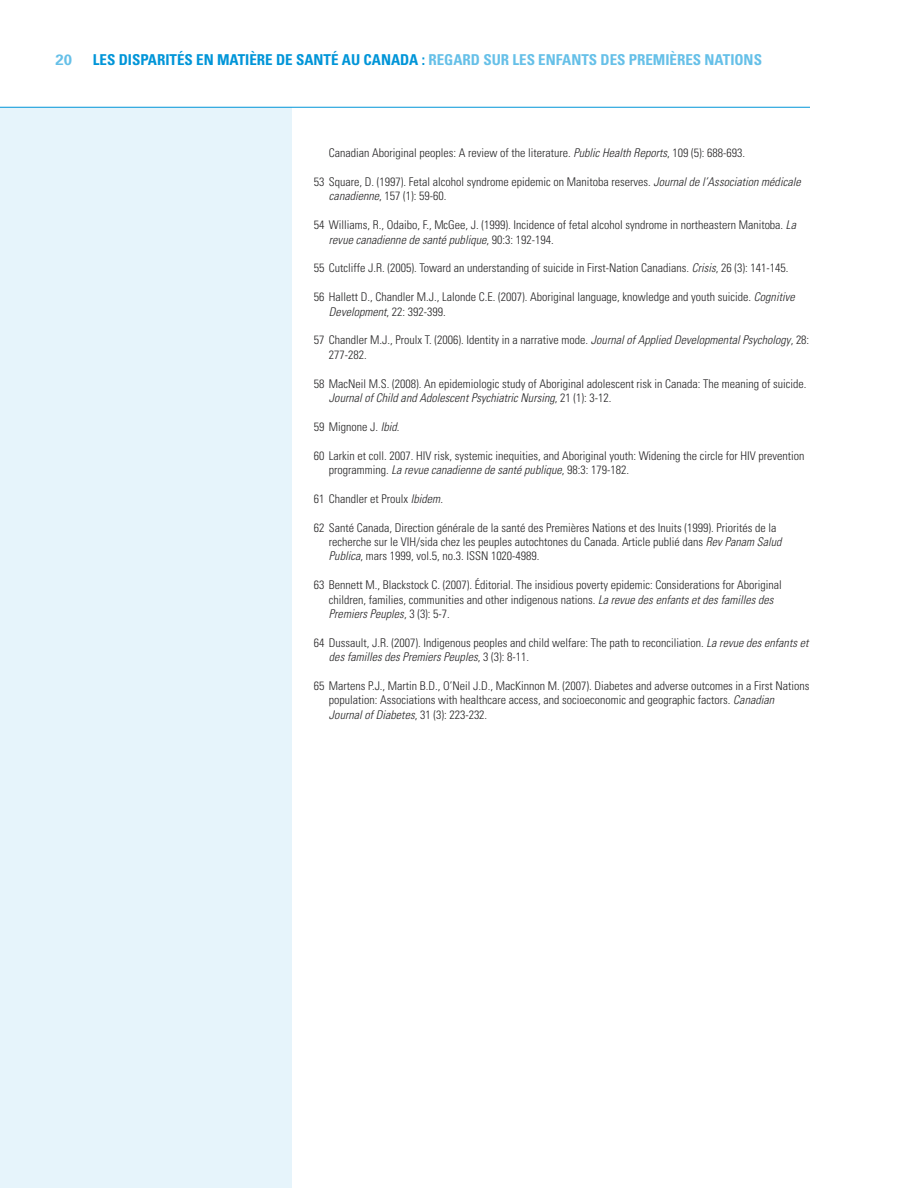
<style>
.page{position:relative;width:918px;height:1188px;background:#fff}
.page>*{position:absolute;margin:0;border:0;box-sizing:border-box;transform-origin:0 0}
.t1{font:700 condensed 15px "Univers";color:#0095d8}
.t2{font:700 15px "Univers";color:#66c0e8}
.t3{font:300 condensed 12px/14.4px "Univers";color:#272627}
.s1{color:#66c0e8}
.s2{font-style:italic}
</style>
<div class="page">
<div style="left:0;top:107px;width:292px;height:1081px;background:#e6f4fb"></div>
<hr style="left:0;top:107px;width:810px;height:1px;background:#0095d8">
<p class="t2" style="left:56px;top:54px;width:18px">20</p>
<p class="t1" style="left:93px;top:54px;width:671px">LES DISPARITÉS EN MATIÈRE DE SANTÉ AU CANADA : <span class="s1">REGARD SUR LES ENFANTS DES PREMIÈRES NATIONS</span></p>
<p class="t3" style="left:329px;top:147px;width:418px">Canadian Aboriginal peoples: A review of the literature. <span class="s2">Public Health Reports</span>, 109 (5): 688-693.</p>
<p class="t3" style="left:329px;top:176px;width:473px;text-indent:-15px">53 Square, D. (1997). Fetal alcohol syndrome epidemic on Manitoba reserves. <span class="s2">Journal de l’Association médicale canadienne</span>, 157 (1): 59-60.</p>
<p class="t3" style="left:329px;top:219px;width:469px;text-indent:-15px">54 Williams, R., Odaibo, F., McGee, J. (1999). Incidence of fetal alcohol syndrome in northeastern Manitoba. <span class="s2">La revue canadienne de santé publique</span>, 90:3: 192-194.</p>
<p class="t3" style="left:314px;top:262px;width:476px">55 Cutcliffe J.R. (2005). Toward an understanding of suicide in First-Nation Canadians. <span class="s2">Crisis</span>, 26 (3): 141-145.</p>
<p class="t3" style="left:329px;top:291px;width:467px;text-indent:-15px">56 Hallett D., Chandler M.J., Lalonde C.E. (2007). Aboriginal language, knowledge and youth suicide. <span class="s2">Cognitive<br>Development</span>, 22: 392-399.</p>
<p class="t3" style="left:329px;top:334px;width:482px;text-indent:-15px">57 Chandler M.J., Proulx T. (2006). Identity in a narrative mode. <span class="s2">Journal of Applied Developmental Psychology</span>, 28:<br>277-282.</p>
<p class="t3" style="left:329px;top:377px;width:479px;text-indent:-15px">58 MacNeil M.S. (2008). An epidemiologic study of Aboriginal adolescent risk in Canada: The meaning of suicide.<br><span class="s2">Journal of Child and Adolescent Psychiatric Nursing</span>, 21 (1): 3-12.</p>
<p class="t3" style="left:314px;top:420px;width:87px">59 Mignone J. <span class="s2">Ibid</span>.</p>
<p class="t3" style="left:329px;top:449px;width:477px;text-indent:-15px">60 Larkin et coll. 2007. HIV risk, systemic inequities, and Aboriginal youth: Widening the circle for HIV prevention programming. <span class="s2">La revue canadienne de santé publique</span>, 98:3: 179-182.</p>
<p class="t3" style="left:314px;top:492px;width:131px">61 Chandler et Proulx <span class="s2">Ibidem</span>.</p>
<p class="t3" style="left:329px;top:521px;width:454px;text-indent:-15px">62 Santé Canada, Direction générale de la santé des Premières Nations et des Inuits (1999). Priorités de la recherche sur le VIH/sida chez les peuples autochtones du Canada. Article publié dans <span class="s2">Rev Panam Salud<br>Publica</span>, mars 1999, vol.5, no.3. ISSN 1020-4989.</p>
<p class="t3" style="left:329px;top:579px;width:454px;text-indent:-15px">63 Bennett M., Blackstock C. (2007). Éditorial. The insidious poverty epidemic: Considerations for Aboriginal children, families, communities and other indigenous nations. <span class="s2">La revue des enfants et des familles des<br>Premiers Peuples</span>, 3 (3): 5-7.</p>
<p class="t3" style="left:329px;top:636px;width:481px;text-indent:-15px">64 Dussault, J.R. (2007). Indigenous peoples and child welfare: The path to reconciliation. <span class="s2">La revue des enfants et des familles des Premiers Peuples</span>, 3 (3): 8-11.</p>
<p class="t3" style="left:329px;top:680px;width:482px;text-indent:-15px">65 Martens P.J., Martin B.D., O’Neil J.D., MacKinnon M. (2007). Diabetes and adverse outcomes in a First Nations population: Associations with healthcare access, and socioeconomic and geographic factors. <span class="s2">Canadian<br>Journal of Diabetes</span>, 31 (3): 223-232.</p>
</div>
